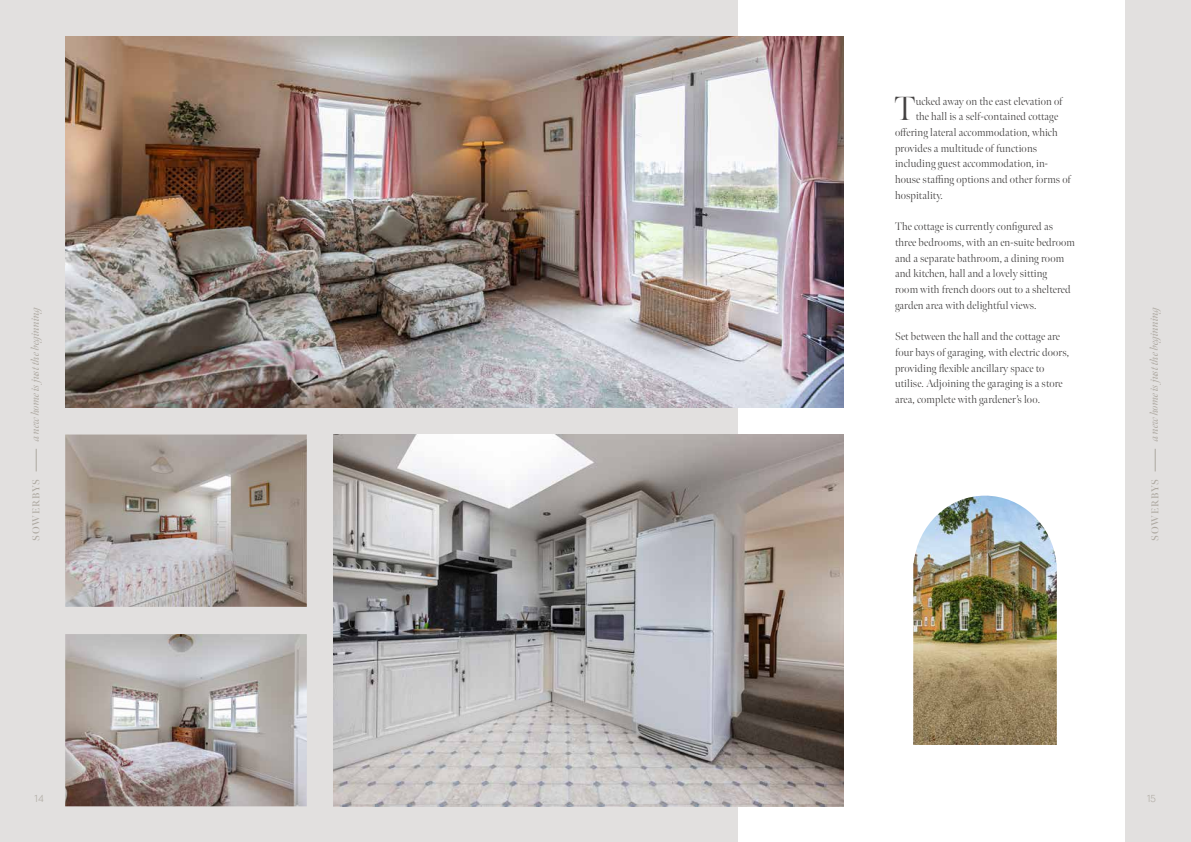
<style>
.page{position:relative;width:1191px;height:842px;background:#fff}
.page>*{position:absolute;margin:0;border:0;box-sizing:border-box;transform-origin:0 0}
.t1{font:300 33.6px "Meno Banner";color:#434141}
.t2{font:300 11px/15.7px "Meno Banner";letter-spacing:.01em;color:#434141}
.t3{font:italic 11px "Meno Banner";letter-spacing:-.01em;color:#ada8a0}
.t4{font:600 10px "Meno Banner";letter-spacing:.08em;color:#ada8a0}
.t5{font:300 10px "Quasimoda";color:#ada8a0}
</style>
<div class="page">
<div style="left:0;top:0;width:595px;height:842px;background:#e2e0df"></div>
<div style="left:595px;top:0;width:596px;height:842px;background:#e2e0df"></div>
<svg style="left:36px;top:449px;width:1px;height:22px"></svg>
<svg style="left:1155px;top:449px;width:1px;height:22px"></svg>
<div style="left:737px;top:0;width:387px;height:842px;background:#fff"></div>
<img style="left:66px;top:36px;width:778px;height:371px">
<img style="left:334px;top:434px;width:510px;height:372px">
<img style="left:65px;top:634px;width:242px;height:172px">
<img style="left:65px;top:434px;width:242px;height:173px">
<img style="left:913px;top:496px;width:143px;height:249px">
<h1 class="t1" style="left:894px;top:89px;width:23px">T</h1>
<p class="t2" style="left:915px;top:93px;width:148px">ucked away on the east elevation of</p>
<p class="t2" style="left:915px;top:109px;width:144px">the hall is a self-contained cottage</p>
<p class="t2" style="left:895px;top:125px;width:164px">offering lateral accommodation, which</p>
<p class="t2" style="left:895px;top:140px;width:144px">provides a multitude of functions</p>
<p class="t2" style="left:895px;top:156px;width:154px">including guest accommodation, in-</p>
<p class="t2" style="left:895px;top:172px;width:177px">house staffing options and other forms of</p>
<p class="t2" style="left:895px;top:187px;width:49px">hospitality.</p>
<p class="t2" style="left:895px;top:219px;width:181px">The cottage is currently configured as three bedrooms, with an en-suite bedroom and a separate bathroom, a dining room and kitchen, hall and a lovely sitting<br>room with french doors out to a sheltered garden area with delightful views.</p>
<p class="t2" style="left:895px;top:329px;width:176px">Set between the hall and the cottage are four bays of garaging, with electric doors, providing flexible ancillary space to utilise. Adjoining the garaging is a store area, complete with gardener’s loo.</p>
<p class="t3" style="left:29px;top:441px;width:138px;rotate:-90deg">a new home is just the beginning</p>
<p class="t3" style="left:1147px;top:441px;width:138px;rotate:-90deg">a new home is just the beginning</p>
<p class="t4" style="left:30px;top:541px;width:63px;rotate:-90deg">SOWERBYS</p>
<p class="t4" style="left:1149px;top:541px;width:63px;rotate:-90deg">SOWERBYS</p>
<p class="t5" style="left:35px;top:791px;width:11px">14</p>
<p class="t5" style="left:1147px;top:791px;width:10px">15</p>
</div>
